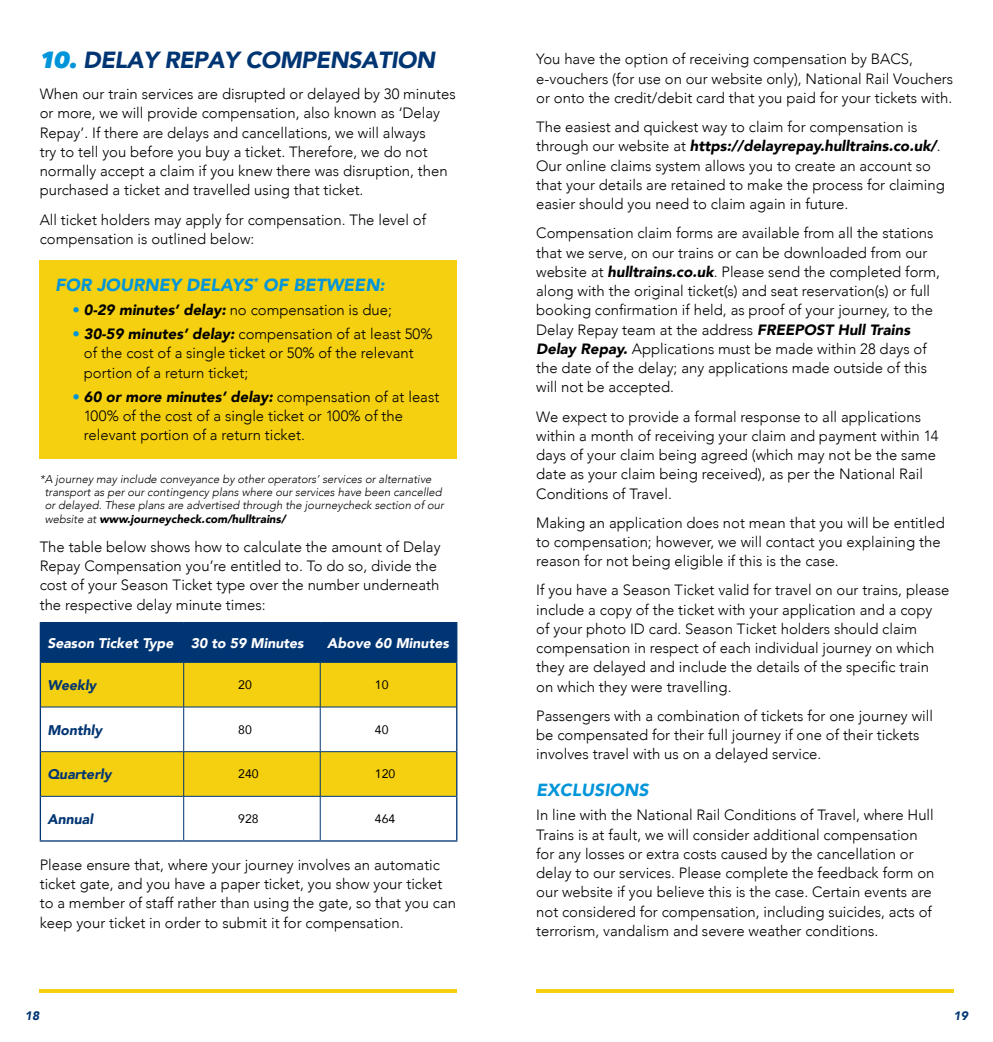
<style>
.page{position:relative;width:993px;height:1042px;background:#fff}
.page>*{position:absolute;margin:0;border:0;box-sizing:border-box;transform-origin:0 0}
.t1{font:italic 900 23.28px "Avenir";letter-spacing:-.02em;color:#003573}
.t2{font:italic 900 17.5px "Avenir";color:#0095da}
.t3{font:300 14.88px/19.2px "Avenir";color:#000}
.t4{font:italic 900 14px "Avenir";color:#fff}
.t5{font:italic 900 14px "Avenir";color:#003573}
.t6{font:12.25px "Avenir";letter-spacing:-.005em;color:#000}
.t7{font:italic 900 12.25px "Avenir";color:#003573}
.t8{font:italic 300 11.38px/13.1px "Avenir";color:#000}
.s1{font-family:"Avenir Next";font-weight:800;color:#0095da}
.s2{font-weight:900;font-style:italic}
.s3{color:#0095da}
.s4{font-weight:900}
</style>
<div class="page">
<div style="left:40px;top:260px;width:416px;height:199px;background:#f5d010"></div>
<svg style="left:40px;top:989px;width:416px;height:3px"></svg>
<svg style="left:536px;top:989px;width:416px;height:3px"></svg>
<div style="left:41px;top:623px;width:415px;height:39px;background:#003573"></div>
<div style="left:41px;top:663px;width:415px;height:44px;background:#f5d010"></div>
<svg style="left:41px;top:708px;width:415px;height:132px"></svg>
<hr style="left:40px;top:662px;width:1px;height:45px;background:#003573">
<hr style="left:456px;top:662px;width:1px;height:45px;background:#003573">
<hr style="left:40px;top:707px;width:1px;height:44px;background:#003573">
<hr style="left:456px;top:707px;width:1px;height:44px;background:#003573">
<hr style="left:40px;top:751px;width:1px;height:45px;background:#003573">
<hr style="left:456px;top:751px;width:1px;height:45px;background:#003573">
<hr style="left:40px;top:796px;width:1px;height:44px;background:#003573">
<hr style="left:456px;top:796px;width:1px;height:44px;background:#003573">
<hr style="left:41px;top:662px;width:143px;height:1px;background:#003573">
<hr style="left:184px;top:662px;width:136px;height:1px;background:#003573">
<hr style="left:183px;top:662px;width:1px;height:45px;background:#003573">
<hr style="left:320px;top:662px;width:136px;height:1px;background:#003573">
<hr style="left:320px;top:662px;width:1px;height:45px;background:#003573">
<hr style="left:41px;top:707px;width:143px;height:1px;background:#003573">
<hr style="left:184px;top:707px;width:136px;height:1px;background:#003573">
<hr style="left:183px;top:707px;width:1px;height:44px;background:#003573">
<hr style="left:320px;top:707px;width:136px;height:1px;background:#003573">
<hr style="left:320px;top:707px;width:1px;height:44px;background:#003573">
<hr style="left:41px;top:751px;width:143px;height:1px;background:#003573">
<hr style="left:184px;top:751px;width:136px;height:1px;background:#003573">
<hr style="left:183px;top:752px;width:1px;height:44px;background:#003573">
<hr style="left:320px;top:751px;width:136px;height:1px;background:#003573">
<hr style="left:320px;top:752px;width:1px;height:44px;background:#003573">
<hr style="left:183px;top:796px;width:1px;height:44px;background:#003573">
<hr style="left:320px;top:796px;width:1px;height:44px;background:#003573">
<hr style="left:40px;top:622px;width:144px;height:1px;background:#003573">
<hr style="left:40px;top:623px;width:1px;height:39px;background:#003573">
<hr style="left:184px;top:622px;width:136px;height:1px;background:#003573">
<hr style="left:320px;top:622px;width:137px;height:1px;background:#003573">
<hr style="left:456px;top:623px;width:1px;height:39px;background:#003573">
<hr style="left:183px;top:623px;width:1px;height:39px;background:#003573">
<hr style="left:320px;top:623px;width:1px;height:39px;background:#003573">
<hr style="left:41px;top:796px;width:143px;height:1px;background:#003573">
<hr style="left:184px;top:796px;width:136px;height:1px;background:#003573">
<hr style="left:320px;top:796px;width:136px;height:1px;background:#003573">
<hr style="left:40px;top:840px;width:144px;height:1px;background:#003573">
<hr style="left:184px;top:840px;width:136px;height:1px;background:#003573">
<hr style="left:320px;top:840px;width:137px;height:1px;background:#003573">
<h1 class="t1" style="left:40px;top:41px;width:397px"><span class="s1">10.</span> DELAY REPAY COMPENSATION</h1>
<p class="t3" style="left:536px;top:50px;width:418px">You have the option of receiving compensation by BACS, e-vouchers (for use on our website only), National Rail Vouchers or onto the credit/debit card that you paid for your tickets with.</p>
<p class="t3" style="left:536px;top:117px;width:410px">The easiest and quickest way to claim for compensation is through our website at <span class="s2">https://delayrepay.hulltrains.co.uk/</span>.<br>Our online claims system allows you to create an account so that your details are retained to make the process for claiming easier should you need to claim again in future.</p>
<p class="t3" style="left:536px;top:224px;width:405px">Compensation claim forms are available from all the stations that we serve, on our trains or can be downloaded from our website at <span class="s2">hulltrains.co.uk</span>. Please send the completed form, along with the original ticket(s) and seat reservation(s) or full booking confirmation if held, as proof of your journey, to the Delay Repay team at the address <span class="s2">FREEPOST Hull Trains Delay Repay.</span> Applications must be made within 28 days of the date of the delay; any applications made outside of this will not be accepted.</p>
<p class="t3" style="left:536px;top:407px;width:403px">We expect to provide a formal response to all applications within a month of receiving your claim and payment within 14 days of your claim being agreed (which may not be the same date as your claim being received), as per the National Rail Conditions of Travel.</p>
<p class="t3" style="left:536px;top:513px;width:410px">Making an application does not mean that you will be entitled to compensation; however, we will contact you explaining the reason for not being eligible if this is the case.</p>
<p class="t3" style="left:536px;top:581px;width:414px">If you have a Season Ticket valid for travel on our trains, please include a copy of the ticket with your application and a copy of your photo ID card. Season Ticket holders should claim compensation in respect of each individual journey on which they are delayed and include the details of the specific train on which they were travelling.</p>
<p class="t3" style="left:536px;top:706px;width:398px">Passengers with a combination of tickets for one journey will be compensated for their full journey if one of their tickets involves travel with us on a delayed service.</p>
<p class="t2" style="left:536px;top:775px;width:114px">EXCLUSIONS</p>
<p class="t3" style="left:536px;top:805px;width:400px">In line with the National Rail Conditions of Travel, where Hull Trains is at fault, we will consider additional compensation for any losses or extra costs caused by the cancellation or delay to our services. Please complete the feedback form on our website if you believe this is the case. Certain events are not considered for compensation, including suicides, acts of terrorism, vandalism and severe weather conditions.</p>
<p class="t3" style="left:40px;top:84px;width:417px">When our train services are disrupted or delayed by 30 minutes or more, we will provide compensation, also known as ‘Delay Repay’. If there are delays and cancellations, we will always<br>try to tell you before you buy a ticket. Therefore, we do not normally accept a claim if you knew there was disruption, then purchased a ticket and travelled using that ticket.</p>
<p class="t3" style="left:40px;top:210px;width:388px">All ticket holders may apply for compensation. The level of compensation is outlined below:</p>
<p class="t2" style="left:55px;top:270px;width:331px">FOR JOURNEY DELAYS<sup>*</sup> OF BETWEEN:</p>
<p class="t3" style="left:73px;top:300px;width:321px"><span class="s3">•</span> <span class="s2">0-29 minutes’ delay:</span> no compensation is due;</p>
<p class="t3" style="left:84px;top:324px;width:350px;text-indent:-11px"><span class="s3">•</span> <span class="s2">30-59 minutes’ delay:</span> compensation of at least 50% of the cost of a single ticket or 50% of the relevant portion of a return ticket;</p>
<p class="t3" style="left:84px;top:387px;width:357px;text-indent:-11px"><span class="s3">•</span> <span class="s2">60 or more minutes’ delay:</span> compensation of at least<br>100% of the cost of a single ticket or 100% of the relevant portion of a return ticket.</p>
<p class="t8" style="left:45px;top:473px;width:400px;text-indent:-5px">*A journey may include conveyance by other operators’ services or alternative transport as per our contingency plans where our services have been cancelled or delayed. These plans are advertised through the journeycheck section of our website at <span class="s4">www.journeycheck.com/hulltrains/</span></p>
<p class="t3" style="left:40px;top:537px;width:402px">The table below shows how to calculate the amount of Delay Repay Compensation you’re entitled to. To do so, divide the cost of your Season Ticket type over the number underneath the respective delay minute times:</p>
<p class="t4" style="left:47px;top:631px;width:258px">Season Ticket Type 30 to 59 Minutes</p>
<p class="t4" style="left:327px;top:631px;width:123px">Above 60 Minutes</p>
<p class="t5" style="left:47px;top:673px;width:51px">Weekly</p>
<p class="t6" style="left:238px;top:675px;width:15px">20</p>
<p class="t6" style="left:375px;top:675px;width:15px">10</p>
<p class="t5" style="left:47px;top:718px;width:56px">Monthly</p>
<p class="t6" style="left:238px;top:719px;width:15px">80</p>
<p class="t6" style="left:375px;top:719px;width:15px">40</p>
<p class="t5" style="left:47px;top:763px;width:66px">Quarterly</p>
<p class="t6" style="left:238px;top:764px;width:22px">240</p>
<p class="t6" style="left:375px;top:764px;width:22px">120</p>
<p class="t5" style="left:47px;top:807px;width:47px">Annual</p>
<p class="t6" style="left:238px;top:809px;width:22px">928</p>
<p class="t6" style="left:375px;top:809px;width:22px">464</p>
<p class="t3" style="left:40px;top:855px;width:418px">Please ensure that, where your journey involves an automatic ticket gate, and you have a paper ticket, you show your ticket to a member of staff rather than using the gate, so that you can keep your ticket in order to submit it for compensation.</p>
<p class="t7" style="left:25px;top:1005px;width:16px">18</p>
<p class="t7" style="left:953px;top:1005px;width:16px">19</p>
</div>
